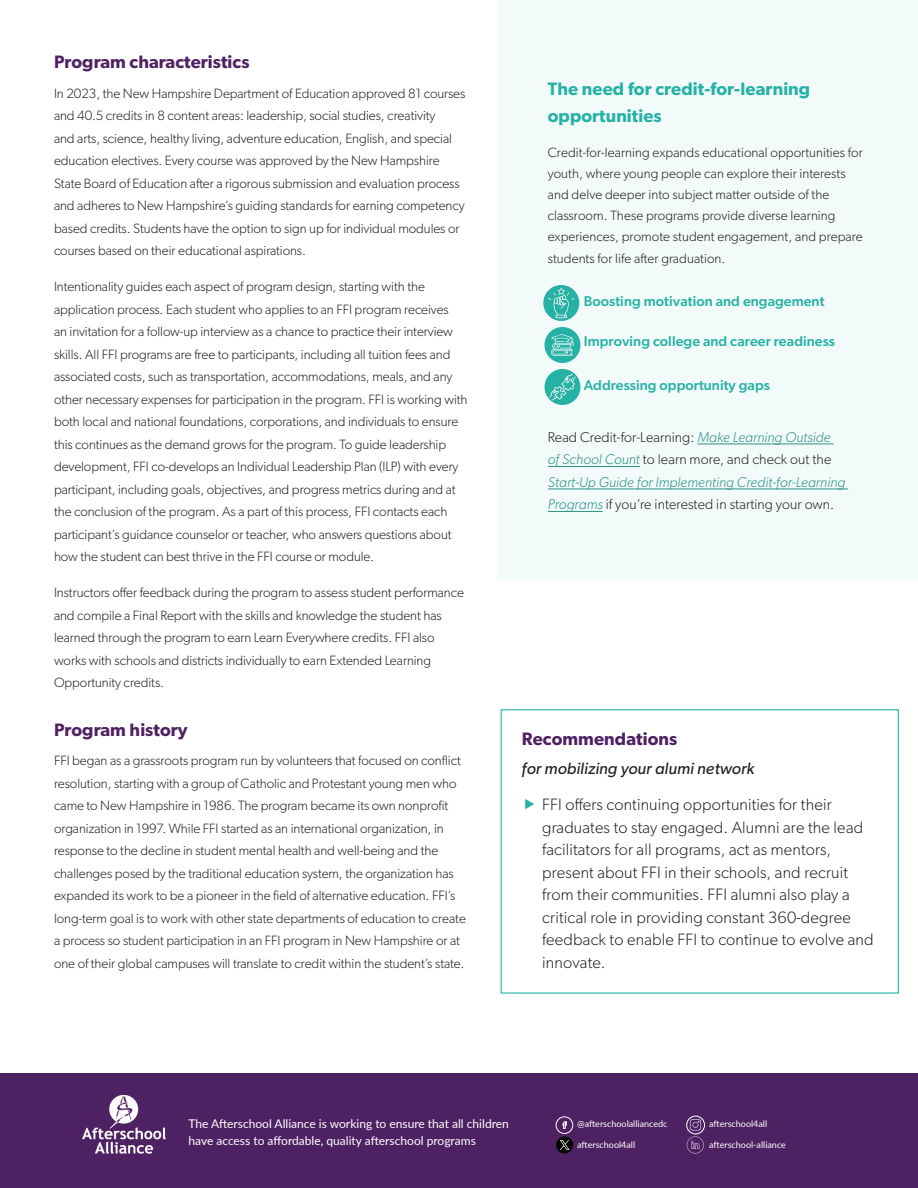
<style>
.page{position:relative;width:918px;height:1188px;background:#fff}
.page>*{position:absolute;margin:0;border:0;box-sizing:border-box;transform-origin:0 0}
.t1{font:600 18px "Gibson";letter-spacing:.005em;color:#4e2162}
.t2{font:600 18px/27px "Gibson";letter-spacing:.005em;color:#25b2a5}
.t3{font:300 16.5px/22.5px "Gibson";letter-spacing:.01em;color:#231f20}
.t4{font:italic 16.5px "Gibson";letter-spacing:.005em;color:#231f20}
.t5{font:italic 300 14.25px/22.5px "Gibson";letter-spacing:.005em;color:#2c9388}
.t6{font:500 14.25px "Gibson";letter-spacing:.005em;color:#25b2a5}
.t7{font:300 13.5px/22.5px "Gibson";letter-spacing:-.005em;color:#231f20}
.t8{font:12px/16.5px "Lato";color:#fff}
.t9{font:9px "Lato";color:#fff}
.s1{font-style:normal;color:#231f20}
</style>
<div class="page">
<div style="left:497px;top:0;width:421px;height:580px;background:#f2fafa"></div>
<hr style="left:698px;top:444px;width:136px;height:1px;background:#2c9388">
<hr style="left:548px;top:466px;width:92px;height:1px;background:#2c9388">
<hr style="left:548px;top:489px;width:300px;height:1px;background:#2c9388">
<hr style="left:548px;top:511px;width:55px;height:1px;background:#2c9388">
<svg style="left:543px;top:285px;width:36px;height:36px"></svg>
<svg style="left:548px;top:288px;width:27px;height:30px"></svg>
<div style="left:545px;top:327px;width:35px;height:36px;background:#25b2a5;border-radius:50%"></div>
<svg style="left:551px;top:334px;width:23px;height:22px"></svg>
<div style="left:545px;top:369px;width:35px;height:36px;background:#25b2a5;border-radius:50%"></div>
<svg style="left:549px;top:374px;width:27px;height:26px"></svg>
<div style="left:501px;top:709px;width:398px;height:285px;border:1px solid #25b2a5"></div>
<div style="left:0;top:1073px;width:918px;height:115px;background:#4e2162"></div>
<img style="left:82px;top:1095px;width:84px;height:59px">
<div style="left:556px;top:1136px;width:17px;height:17px;background:#040503;border-radius:50%"></div>
<svg style="left:560px;top:1140px;width:10px;height:10px"></svg>
<svg style="left:687px;top:1136px;width:17px;height:17px"></svg>
<svg style="left:690px;top:1119px;width:11px;height:11px"></svg>
<svg style="left:563px;top:1121px;width:4px;height:8px"></svg>
<div style="left:556px;top:1117px;width:17px;height:17px;border:1px solid #fff;border-radius:50%"></div>
<div style="left:687px;top:1116px;width:18px;height:18px;border:1px solid #fff;border-radius:50%"></div>
<h1 class="t1" style="left:54px;top:51px;width:197px">Program characteristics</h1>
<p class="t7" style="left:54px;top:82px;width:413px">In 2023, the New Hampshire Department of Education approved 81 courses and 40.5 credits in 8 content areas: leadership, social studies, creativity<br>and arts, science, healthy living, adventure education, English, and special education electives. Every course was approved by the New Hampshire State Board of Education after a rigorous submission and evaluation process and adheres to New Hampshire’s guiding standards for earning competency based credits. Students have the option to sign up for individual modules or courses based on their educational aspirations.</p>
<p class="t7" style="left:54px;top:275px;width:415px">Intentionality guides each aspect of program design, starting with the application process. Each student who applies to an FFI program receives<br>an invitation for a follow-up interview as a chance to practice their interview skills. All FFI programs are free to participants, including all tuition fees and associated costs, such as transportation, accommodations, meals, and any other necessary expenses for participation in the program. FFI is working with both local and national foundations, corporations, and individuals to ensure this continues as the demand grows for the program. To guide leadership development, FFI co-develops an Individual Leadership Plan (ILP) with every participant, including goals, objectives, and progress metrics during and at the conclusion of the program. As a part of this process, FFI contacts each participant’s guidance counselor or teacher, who answers questions about how the student can best thrive in the FFI course or module.</p>
<p class="t7" style="left:54px;top:581px;width:411px">Instructors offer feedback during the program to assess student performance and compile a Final Report with the skills and knowledge the student has learned through the program to earn Learn Everywhere credits. FFI also works with schools and districts individually to earn Extended Learning Opportunity credits.</p>
<h1 class="t1" style="left:54px;top:719px;width:135px">Program history</h1>
<p class="t7" style="left:54px;top:749px;width:413px">FFI began as a grassroots program run by volunteers that focused on conflict resolution, starting with a group of Catholic and Protestant young men who came to New Hampshire in 1986. The program became its own nonprofit organization in 1997. While FFI started as an international organization, in response to the decline in student mental health and well-being and the challenges posed by the traditional education system, the organization has expanded its work to be a pioneer in the field of alternative education. FFI’s long-term goal is to work with other state departments of education to create a process so student participation in an FFI program in New Hampshire or at one of their global campuses will translate to credit within the student’s state.</p>
<h1 class="t2" style="left:548px;top:75px;width:264px">The need for credit-for-learning opportunities</h1>
<p class="t7" style="left:548px;top:142px;width:316px;line-height:21px">Credit-for-learning expands educational opportunities for youth, where young people can explore their interests and delve deeper into subject matter outside of the classroom. These programs provide diverse learning experiences, promote student engagement, and prepare</p>
<p class="t7" style="left:548px;top:247px;width:179px">students for life after graduation.</p>
<p class="t6" style="left:584px;top:293px;width:242px">Boosting motivation and engagement</p>
<p class="t6" style="left:584px;top:332px;width:253px">Improving college and career readiness</p>
<p class="t6" style="left:584px;top:377px;width:188px">Addressing opportunity gaps</p>
<p class="t5" style="left:548px;top:426px;width:299px"><span class="s1">Read Credit-for-Learning:</span> Make Learning Outside of School Count <span class="s1">to learn more, and check out the </span>Start-Up Guide for Implementing Credit-for-Learning Programs <span class="s1">if you’re interested in starting your own.</span></p>
<h1 class="t1" style="left:522px;top:728px;width:157px">Recommendations</h1>
<p class="t4" style="left:522px;top:759px;width:234px">for mobilizing your alumi network</p>
<p class="t3" style="left:542px;top:793px;width:333px">FFI offers continuing opportunities for their graduates to stay engaged. Alumni are the lead facilitators for all programs, act as mentors, present about FFI in their schools, and recruit from their communities. FFI alumni also play a critical role in providing constant 360-degree feedback to enable FFI to continue to evolve and innovate.</p>
<p class="t8" style="left:188px;top:1115px;width:322px">The Afterschool Alliance is working to ensure that all children have access to affordable, quality afterschool programs</p>
<p class="t9" style="left:577px;top:1117px;width:92px">@afterschoolalliancedc</p>
<p class="t9" style="left:577px;top:1138px;width:60px">afterschool4all</p>
<p class="t9" style="left:709px;top:1117px;width:60px">afterschool4all</p>
<p class="t9" style="left:709px;top:1138px;width:78px">afterschool-alliance</p>
</div>
